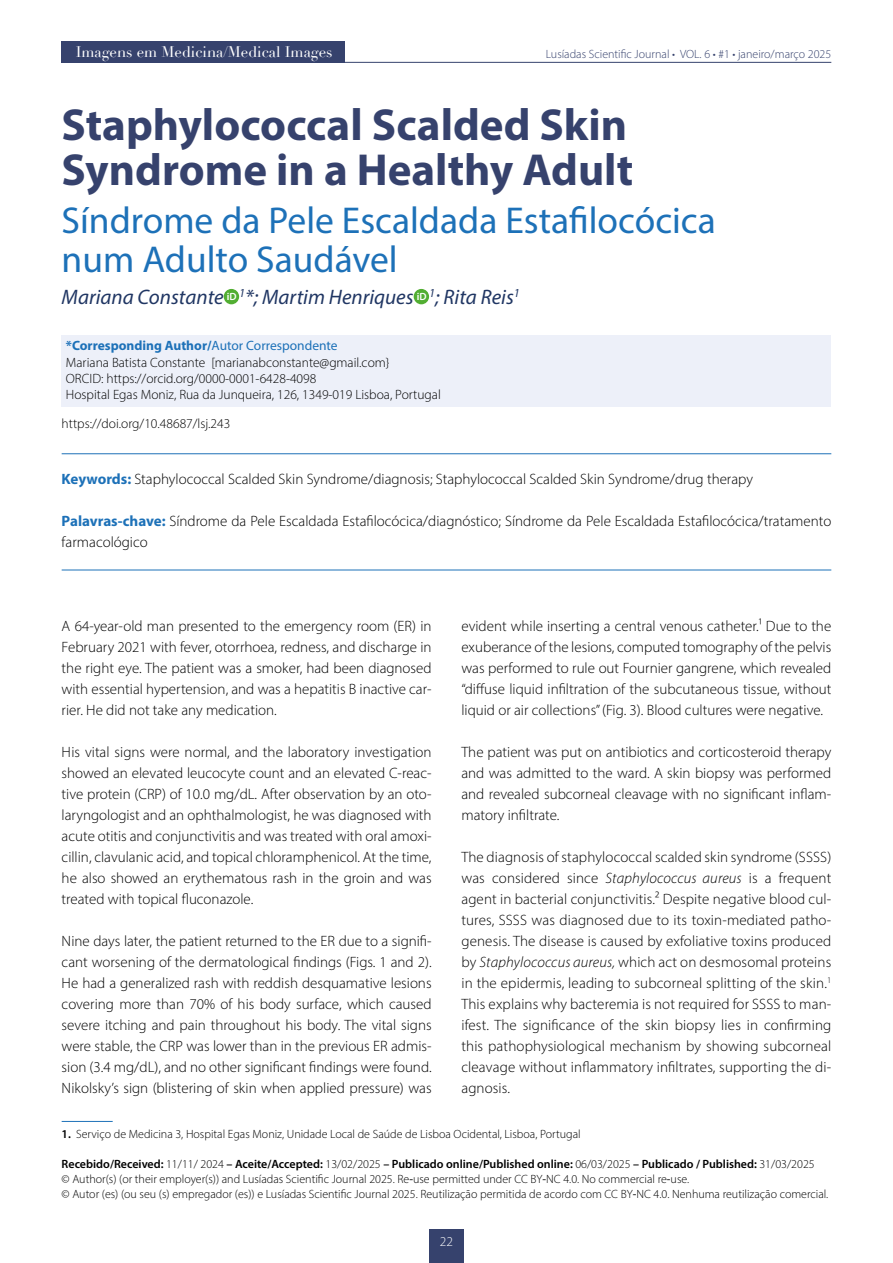
<style>
.page{position:relative;width:893px;height:1263px;background:#fff}
.page>*{position:absolute;margin:0;border:0;box-sizing:border-box;transform-origin:0 0}
.t1{font:700 45px/45px "Myriad Pro";color:#36426d}
.t2{font:37.5px/39px "Myriad Pro";color:#1d71b8}
.t3{font:italic 21px "Myriad Pro";color:#203663}
.t4{font:300 15px/21px "Myriad Pro";color:#000;text-align:justify}
.t5{font:15px "Didot";color:#fff}
.t6{font:300 13.5px/16.2px "Myriad Pro";color:#000}
.t7{font:300 13.5px "Myriad Pro";color:#fff}
.t8{font:300 12px/15px "Myriad Pro";color:#000}
.t9{font:300 12px "Myriad Pro";color:#36426d}
.s1{font-weight:700;color:#1d71b8}
.s2{font-weight:400;color:#1d71b8}
.s3{font-style:italic}
.s4{font-weight:600}
.s5{font-weight:400}
</style>
<div class="page">
<hr style="left:62px;top:62px;width:769px;height:1px;background:#36426d">
<div style="left:429px;top:1229px;width:34px;height:34px;background:#36426d"></div>
<div style="left:62px;top:41px;width:283px;height:21px;background:#36426d"></div>
<div style="left:62px;top:336px;width:769px;height:22px;background:#edf0f9"></div>
<div style="left:62px;top:352px;width:769px;height:22px;background:#edf0f9"></div>
<div style="left:62px;top:368px;width:769px;height:22px;background:#edf0f9"></div>
<div style="left:62px;top:384px;width:769px;height:22px;background:#edf0f9"></div>
<hr style="left:62px;top:453px;width:769px;height:1px;background:#1d71b8">
<hr style="left:62px;top:570px;width:769px;height:1px;background:#1d71b8">
<div style="left:224px;top:289px;width:15px;height:15px;background:#52ae32;border-radius:50%"></div>
<div style="left:414px;top:289px;width:15px;height:15px;background:#52ae32;border-radius:50%"></div>
<hr style="left:62px;top:1121px;width:51px;height:1px;background:#1d71b8">
<p class="t5" style="left:76px;top:43px;width:258px">Imagens em Medicina/Medical Images</p>
<p class="t9" style="left:546px;top:46px;width:287px">Lusíadas Scientific Journal • VOL. 6 • #1 • janeiro/março 2025</p>
<h1 class="t1" style="left:62px;top:101px;width:573px">Staphylococcal Scalded Skin<br>Syndrome in a Healthy Adult</h1>
<h2 class="t2" style="left:62px;top:200px;width:656px">Síndrome da Pele Escaldada Estafilocócica num Adulto Saudável</h2>
<h3 class="t3" style="left:62px;top:284px;width:460px">Mariana Constante <sup>iD</sup> <sup>1</sup>*; Martim Henriques <sup>iD</sup> <sup>1</sup>; Rita Reis<sup>1</sup></h3>
<p class="t6" style="left:66px;top:338px;width:377px"><span class="s1">*Corresponding Author/</span><span class="s2">Autor Correspondente<br></span>Mariana Batista Constante [marianabconstante@gmail.com}<br>ORCID: https://orcid.org/0000‑0001‑6428‑4098<br>Hospital Egas Moniz, Rua da Junqueira, 126, 1349‑019 Lisboa, Portugal</p>
<p class="t6" style="left:62px;top:415px;width:170px">https://doi.org/10.48687/lsj.243</p>
<p class="t4" style="left:62px;top:469px;width:693px"><span class="s1">Keywords:</span> Staphylococcal Scalded Skin Syndrome/diagnosis; Staphylococcal Scalded Skin Syndrome/drug therapy</p>
<p class="t4" style="left:62px;top:511px;width:771px"><span class="s1">Palavras‑chave:</span> Síndrome da Pele Escaldada Estafilocócica/diagnóstico; Síndrome da Pele Escaldada Estafilocócica/tratamento farmacológico</p>
<p class="t4" style="left:62px;top:616px;width:371px">A 64‑year‑old man presented to the emergency room (ER) in February 2021 with fever, otorrhoea, redness, and discharge in the right eye. The patient was a smoker, had been diagnosed with essential hypertension, and was a hepatitis B inactive car‑ rier. He did not take any medication.</p>
<p class="t4" style="left:62px;top:742px;width:371px">His vital signs were normal, and the laboratory investigation showed an elevated leucocyte count and an elevated C‑reac‑ tive protein (CRP) of 10.0 mg/dL. After observation by an oto‑ laryngologist and an ophthalmologist, he was diagnosed with acute otitis and conjunctivitis and was treated with oral amoxi‑ cillin, clavulanic acid, and topical chloramphenicol. At the time, he also showed an erythematous rash in the groin and was treated with topical fluconazole.</p>
<p class="t4" style="left:62px;top:931px;width:371px">Nine days later, the patient returned to the ER due to a signifi‑ cant worsening of the dermatological findings (Figs. 1 and 2).<br>He had a generalized rash with reddish desquamative lesions covering more than 70% of his body surface, which caused severe itching and pain throughout his body. The vital signs were stable, the CRP was lower than in the previous ER admis‑ sion (3.4 mg/dL), and no other significant findings were found.<br>Nikolsky’s sign (blistering of skin when applied pressure) was</p>
<p class="t4" style="left:461px;top:616px;width:371px">evident while inserting a central venous catheter.¹ Due to the exuberance of the lesions, computed tomography of the pelvis was performed to rule out Fournier gangrene, which revealed “diffuse liquid infiltration of the subcutaneous tissue, without liquid or air collections” (Fig. 3). Blood cultures were negative.</p>
<p class="t4" style="left:461px;top:742px;width:371px">The patient was put on antibiotics and corticosteroid therapy and was admitted to the ward. A skin biopsy was performed and revealed subcorneal cleavage with no significant inflam‑ matory infiltrate.</p>
<p class="t4" style="left:461px;top:847px;width:371px">The diagnosis of staphylococcal scalded skin syndrome (SSSS) was considered since <span class="s3">Staphylococcus aureus</span> is a frequent agent in bacterial conjunctivitis.² Despite negative blood cul‑ tures, SSSS was diagnosed due to its toxin‑mediated patho‑ genesis. The disease is caused by exfoliative toxins produced by <span class="s3">Staphylococcus aureus,</span> which act on desmosomal proteins in the epidermis, leading to subcorneal splitting of the skin.<sup>1<br></sup>This explains why bacteremia is not required for SSSS to man‑ ifest. The significance of the skin biopsy lies in confirming this pathophysiological mechanism by showing subcorneal cleavage without inflammatory infiltrates, supporting the di‑ agnosis.</p>
<p class="t8" style="left:62px;top:1127px;width:520px"><span class="s4">1.</span> Serviço de Medicina 3, Hospital Egas Moniz, Unidade Local de Saúde de Lisboa Ocidental, Lisboa, Portugal</p>
<p class="t8" style="left:62px;top:1157px;width:768px"><span class="s4">Recebido/Received:</span> 11/11/ 2024 <span class="s4">– Aceite/Accepted:</span> 13/02/2025 <span class="s4">– Publicado online/Published online:</span> 06/03/2025 <span class="s4">– Publicado / Published:</span> 31/03/2025<br>© Author(s) (or their employer(s)) and Lusíadas Scientific Journal 2025. Re<span class="s5">‑</span>use permitted under CC BY<span class="s5">‑</span>NC 4.0. No commercial re<span class="s5">‑</span>use.<br>© Autor (es) (ou seu (s) empregador (es)) e Lusíadas Scientific Journal 2025. Reutilização permitida de acordo com CC BY<span class="s5">‑</span>NC 4.0. Nenhuma reutilização comercial.</p>
<p class="t7" style="left:440px;top:1233px;width:15px">22</p>
</div>
